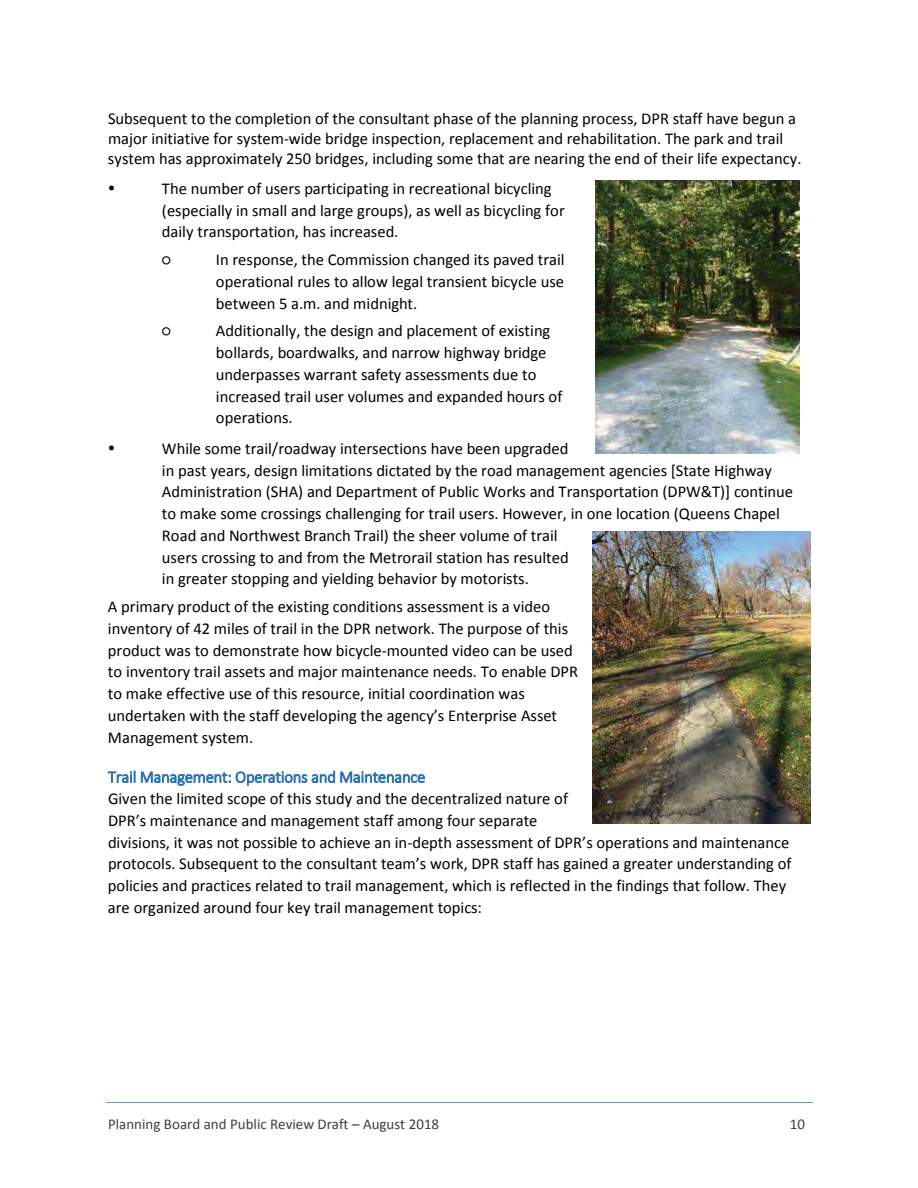
<style>
.page{position:relative;width:918px;height:1188px;background:#fff}
.page>*{position:absolute;margin:0;border:0;box-sizing:border-box;transform-origin:0 0}
.t1{font:16.5px/21.8px "Calibri";color:#000}
.t2{font:300 16.5px "Calibri";letter-spacing:-.01em;color:#2e75b5}
.t3{font:16.5px "Wingdings";color:#000}
.t4{font:15px "Calibri";color:#3e3e3e}
</style>
<div class="page">
<hr style="left:106px;top:1102px;width:706px;height:1px;background:#5c9bd3">
<img style="left:595px;top:181px;width:205px;height:272px">
<img style="left:592px;top:532px;width:219px;height:291px">
<p class="t1" style="left:108px;top:108px;width:695px;line-height:20.1px">Subsequent to the completion of the consultant phase of the planning process, DPR staff have begun a major initiative for system-wide bridge inspection, replacement and rehabilitation. The park and trail system has approximately 250 bridges, including some that are nearing the end of their life expectancy.</p>
<p class="t3" style="left:108px;top:179px;width:9px">•</p>
<p class="t1" style="left:162px;top:178px;width:404px">The number of users participating in recreational bicycling (especially in small and large groups), as well as bicycling for daily transportation, has increased.</p>
<p class="t1" style="left:162px;top:249px;width:11px">○</p>
<p class="t1" style="left:216px;top:249px;width:350px;text-align:justify">In response, the Commission changed its paved trail operational rules to allow legal transient bicycle use between 5 a.m. and midnight.</p>
<p class="t1" style="left:162px;top:320px;width:11px">○</p>
<p class="t1" style="left:216px;top:320px;width:348px">Additionally, the design and placement of existing bollards, boardwalks, and narrow highway bridge underpasses warrant safety assessments due to increased trail user volumes and expanded hours of operations.</p>
<p class="t3" style="left:108px;top:439px;width:9px">•</p>
<p class="t1" style="left:162px;top:438px;width:633px">While some trail/roadway intersections have been upgraded<br>in past years, design limitations dictated by the road management agencies [State Highway Administration (SHA) and Department of Public Works and Transportation (DPW&amp;T)] continue to make some crossings challenging for trail users. However, in one location (Queens Chapel Road and Northwest Branch Trail) the sheer volume of trail<br>users crossing to and from the Metrorail station has resulted<br>in greater stopping and yielding behavior by motorists.</p>
<p class="t1" style="left:108px;top:596px;width:472px">A primary product of the existing conditions assessment is a video inventory of 42 miles of trail in the DPR network. The purpose of this product was to demonstrate how bicycle-mounted video can be used to inventory trail assets and major maintenance needs. To enable DPR to make effective use of this resource, initial coordination was undertaken with the staff developing the agency’s Enterprise Asset Management system.</p>
<p class="t2" style="left:108px;top:767px;width:319px">Trail Management: Operations and Maintenance</p>
<p class="t1" style="left:108px;top:788px;width:685px">Given the limited scope of this study and the decentralized nature of<br>DPR’s maintenance and management staff among four separate<br>divisions, it was not possible to achieve an in-depth assessment of DPR’s operations and maintenance protocols. Subsequent to the consultant team’s work, DPR staff has gained a greater understanding of policies and practices related to trail management, which is reflected in the findings that follow. They are organized around four key trail management topics:</p>
<p class="t4" style="left:108px;top:1114px;width:333px">Planning Board and Public Review Draft – August 2018</p>
<p class="t4" style="left:790px;top:1114px;width:17px">10</p>
</div>
